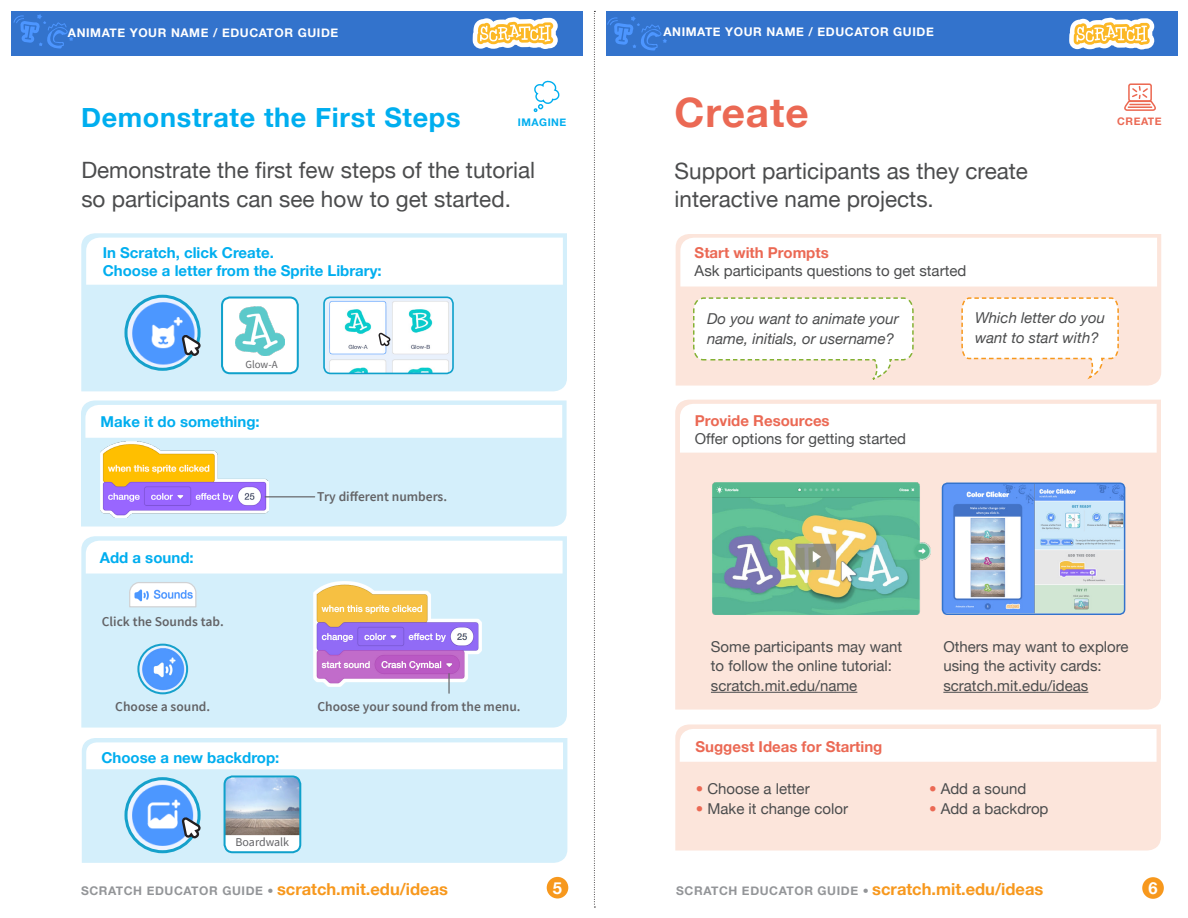
<style>
.page{position:relative;width:1188px;height:918px;background:#fff}
.page>*{position:absolute;margin:0;border:0;box-sizing:border-box;transform-origin:0 0}
.Heading_1{font:700 40.5px "Helvetica Neue";letter-spacing:.025em;color:#eb6954}
.Heading_2{font:700 27px "Helvetica Neue";letter-spacing:.025em;color:#00aeef}
.Large_Body_Text{font:22.5px/28.5px "Helvetica Neue";color:#4b4c4d}
.t1{font:700 16.5px "Helvetica Neue";color:#f7981d}
.t2{font:700 16.5px "Helvetica Neue";color:#fff}
.Text{font:15px/19.5px "Helvetica Neue";color:#4b4c4d}
.Heading_3{font:700 15px/18px "Helvetica Neue";color:#00aeef}
.Text-2{font:italic 15px/19.5px "Helvetica Neue";color:#4b4c4d}
.Heading_3-2{font:700 15px "Helvetica Neue";color:#eb6954}
.Heading_3-3{font:15px "Helvetica Neue";color:#4b4c4d}
.Body-copy{font:600 13.5px "Source Sans Pro";color:#636366}
.t3{font:700 12px "Helvetica Neue";letter-spacing:.05em;color:#fff}
.t4{font:700 12px "Helvetica Neue";letter-spacing:.05em;color:#939598}
.Body-copy-2{font:12px "Source Sans Pro";color:#636366}
.Body-copy-3{font:10.8px "Source Sans Pro";color:#636366}
.t5{font:700 10.5px "Helvetica Neue";letter-spacing:.05em;color:#00aeef}
.t6{font:700 10.5px "Helvetica Neue";letter-spacing:.05em;color:#eb6954}
.s1{font-style:inherit}
.s2{font-weight:200;color:#eb6954}
.s3{font-size:12px;color:#939598}
</style>
<div class="page">
<svg style="left:594px;top:11px;width:1px;height:897px"></svg>
<div style="left:606px;top:11px;width:572px;height:45px;background:#3373cc"></div>
<div style="left:11px;top:11px;width:572px;height:45px;background:#3373cc"></div>
<svg style="left:473px;top:17px;width:85px;height:32px;background:#e2d2a8"></svg>
<svg style="left:1069px;top:18px;width:86px;height:31px;background:#e5d3a7"></svg>
<div style="left:547px;top:877px;width:21px;height:21px;background:#f7981d;border-radius:50%"></div>
<svg style="left:1142px;top:877px;width:22px;height:22px"></svg>
<svg style="left:13px;top:14px;width:60px;height:35px"></svg>
<svg style="left:607px;top:16px;width:60px;height:35px"></svg>
<div style="left:675px;top:724px;width:486px;height:126px;background:#fce5db"></div>
<svg style="left:680px;top:729px;width:477px;height:33px"></svg>
<div style="left:676px;top:234px;width:485px;height:152px;background:#fce5db"></div>
<div style="left:81px;top:400px;width:486px;height:126px;background:#d4effb"></div>
<svg style="left:85px;top:405px;width:477px;height:33px"></svg>
<div style="left:81px;top:233px;width:486px;height:158px;background:#d4effb"></div>
<svg style="left:86px;top:238px;width:477px;height:47px"></svg>
<div style="left:675px;top:400px;width:486px;height:310px;background:#fce5db"></div>
<svg style="left:680px;top:404px;width:477px;height:49px"></svg>
<div style="left:1128px;top:83px;width:24px;height:19px;border:2px solid #ec6952;border-radius:2px"></div>
<svg style="left:1124px;top:85px;width:32px;height:26px"></svg>
<div style="left:1144px;top:880px;width:17px;height:16px;background:#f7981d;border-radius:50%"></div>
<svg style="left:533px;top:80px;width:27px;height:33px"></svg>
<div style="left:81px;top:536px;width:486px;height:192px;background:#d4effb"></div>
<svg style="left:86px;top:541px;width:477px;height:33px"></svg>
<div style="left:82px;top:738px;width:485px;height:125px;background:#d4effb"></div>
<svg style="left:86px;top:742px;width:477px;height:27px"></svg>
<img style="left:313px;top:582px;width:169px;height:105px">
<svg style="left:692px;top:297px;width:222px;height:86px"></svg>
<svg style="left:961px;top:297px;width:159px;height:85px"></svg>
<hr style="left:711px;top:692px;width:146px;height:1px;background:#4b4c4d">
<hr style="left:943px;top:692px;width:145px;height:1px;background:#4b4c4d">
<img style="left:943px;top:483px;width:182px;height:130px">
<div style="left:942px;top:483px;width:183px;height:132px;border:2px solid #3373cc;border-radius:5px"></div>
<svg style="left:680px;top:238px;width:477px;height:49px"></svg>
<img style="left:712px;top:483px;width:219px;height:132px">
<div style="left:222px;top:298px;width:76px;height:75px;background:#fff;border-radius:8px"></div>
<img style="left:236px;top:307px;width:48px;height:48px">
<div style="left:221px;top:296px;width:78px;height:78px;border:2px solid #10a1cb;border-radius:8px"></div>
<img style="left:126px;top:296px;width:73px;height:73px;border-radius:37px">
<div style="left:124px;top:295px;width:77px;height:76px;border:3px solid #16a1cb;border-radius:50%"></div>
<svg style="left:182px;top:335px;width:19px;height:21px"></svg>
<img style="left:324px;top:297px;width:129px;height:76px">
<div style="left:323px;top:296px;width:131px;height:78px;border:2px solid #10a1cb;border-radius:7px"></div>
<svg style="left:379px;top:333px;width:12px;height:13px"></svg>
<img style="left:101px;top:442px;width:167px;height:76px">
<hr style="left:265px;top:496px;width:50px;height:1px;background:#636366">
<img style="left:138px;top:645px;width:49px;height:48px;border-radius:24px">
<div style="left:137px;top:644px;width:51px;height:50px;border:2px solid #16a1cb;border-radius:50%"></div>
<svg style="left:128px;top:581px;width:69px;height:27px"></svg>
<svg style="left:448px;top:674px;width:2px;height:19px"></svg>
<div style="left:225px;top:777px;width:75px;height:75px;background:#fff;border-radius:8px"></div>
<img style="left:225px;top:777px;width:75px;height:58px">
<div style="left:224px;top:775px;width:77px;height:78px;border:2px solid #10a1cb;border-radius:8px"></div>
<img style="left:126px;top:779px;width:73px;height:73px;border-radius:37px">
<div style="left:124px;top:777px;width:77px;height:76px;border:3px solid #16a1cb;border-radius:50%"></div>
<svg style="left:182px;top:817px;width:19px;height:21px"></svg>
<p class="t3" style="left:68px;top:25px;width:272px"><span class="s1">ANIMA</span>TE YOUR NAME / EDUCATOR GUIDE</p>
<p class="Heading_2" style="left:81px;top:100px;width:381px">Demonstrate the First Steps</p>
<p class="t5" style="left:518px;top:114px;width:50px">IMAGINE</p>
<p class="Large_Body_Text" style="left:81px;top:156px;width:455px">Demonstrate the first few steps of the tutorial so participants can see how to get started.</p>
<p class="Heading_3" style="left:103px;top:244px;width:280px">In Scratch, click Create.<br>Choose a letter from the Sprite Library:</p>
<p class="Body-copy-3" style="left:245px;top:357px;width:34px">Glow-A</p>
<p class="Heading_3" style="left:101px;top:412px;width:161px">Make it do something:</p>
<p class="Heading_3" style="left:100px;top:548px;width:95px">Add a sound:</p>
<p class="Body-copy" style="left:102px;top:613px;width:123px">Click the Sounds tab.</p>
<p class="Body-copy" style="left:317px;top:488px;width:131px">Try different numbers.</p>
<p class="Body-copy" style="left:115px;top:698px;width:96px">Choose a sound.</p>
<p class="Heading_3" style="left:101px;top:748px;width:180px">Choose a new backdr<span class="s1">op:</span></p>
<p class="Body-copy-2" style="left:236px;top:835px;width:55px">Boardwalk</p>
<p class="Body-copy" style="left:317px;top:698px;width:205px">Choose your sound from the menu.</p>
<p class="t3" style="left:663px;top:24px;width:272px"><span class="s1">ANIMA</span>TE YOUR NAME / EDUCATOR GUIDE</p>
<p class="Heading_1" style="left:675px;top:80px;width:136px">Create</p>
<p class="Large_Body_Text" style="left:675px;top:156px;width:355px">Support participants as they create interactive name projects.</p>
<p class="t6" style="left:1117px;top:113px;width:46px">CREATE</p>
<p class="Heading_3-2" style="left:695px;top:243px;width:136px">Start with Pr<span class="s1">ompts</span></p>
<p class="Heading_3-3" style="left:695px;top:261px;width:273px">Ask participants questions to get started</p>
<p class="Text-2" style="left:707px;top:309px;width:193px">Do you want to animate your name, initials, or username?</p>
<p class="Text-2" style="left:975px;top:308px;width:132px">Which letter do you want to start with?</p>
<p class="Heading_3-2" style="left:695px;top:411px;width:136px"><span class="s1">Pr</span>ovide Resour<span class="s1">ces</span></p>
<p class="Text" style="left:695px;top:428px;width:213px">Offer options for getting started</p>
<p class="Text" style="left:711px;top:636px;width:193px">Some participants may want to follow the online tutorial: scratch.mit.edu/name</p>
<p class="Text" style="left:943px;top:636px;width:187px">Others may want to explore using the activity cards: scratch.mit.edu/ideas</p>
<p class="Heading_3-2" style="left:696px;top:737px;width:188px">Suggest Ideas for Starting</p>
<p class="Text" style="left:696px;top:779px;width:115px"><span class="s2">•</span> Choose a letter</p>
<p class="Text" style="left:696px;top:799px;width:154px"><span class="s2">•</span> Make it change color</p>
<p class="Text" style="left:929px;top:779px;width:99px"><span class="s2">•</span> Add a sound</p>
<p class="Text" style="left:929px;top:799px;width:121px"><span class="s2">•</span> Add a backdrop</p>
<p class="t2" style="left:553px;top:875px;width:11px">5</p>
<p class="t2" style="left:1148px;top:875px;width:11px">6</p>
<p class="t1" style="left:277px;top:876px;width:173px">scratch.mit.edu/ideas</p>
<p class="t1" style="left:676px;top:876px;width:369px"><span class="s3">SCRA</span><span class="s3">TCH EDUCATOR GUIDE •</span> scratch.mit.edu/ideas</p>
<p class="t4" style="left:81px;top:883px;width:194px"><span class="s1">SCRA</span>TCH EDUCATOR GUIDE •</p>
</div>
